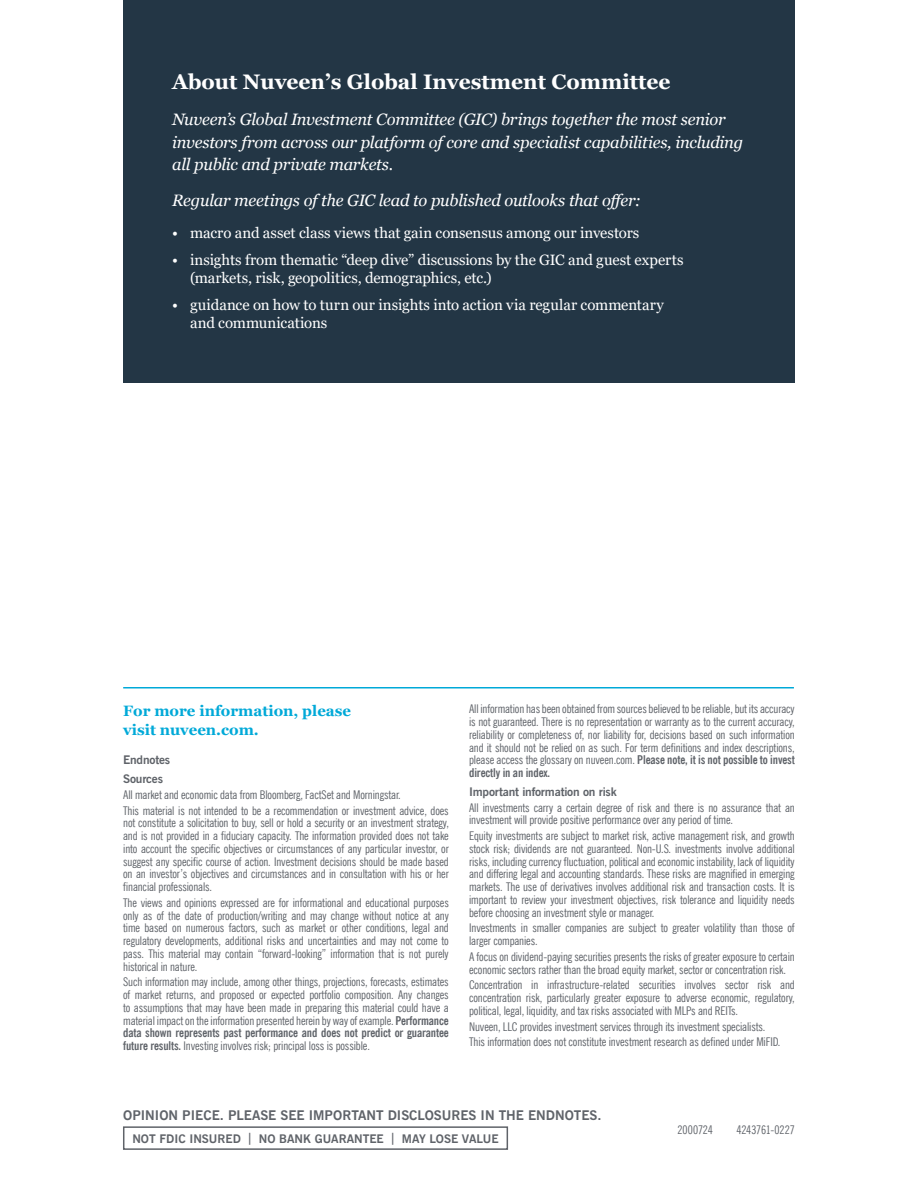
<style>
.page{position:relative;width:918px;height:1188px;background:#fff}
.page>*{position:absolute;margin:0;border:0;box-sizing:border-box;transform-origin:0 0}
.t1{font:700 21px "Georgia";color:#fff}
.Body_copy{font:italic 16.5px/22.5px "Georgia";letter-spacing:-.015em;color:#fff}
.t2{font:15px/18px "Georgia";letter-spacing:-.005em;color:#fff}
.Call_to_action{font:700 15px/19.5px "Georgia";color:#00a9d8}
.Use_disclosure{font:700 13.5px "News Gothic BT";color:#5f6369}
._8_pt_disclosure_justified{font:condensed 12px/12.8px "News Gothic BT";letter-spacing:-.01em;color:#5f6369;text-align:justify}
.Not_No_May_Bank_disclosure__Border{font:700 12px "News Gothic BT";color:#5f6369}
.Risk_Disclosure_heading{font:700 12px "News Gothic BT";letter-spacing:-.015em;color:#5f6369}
.Compliance_Code{font:condensed 12px "News Gothic BT";letter-spacing:-.01em;color:#5f6369}
.s1{font-weight:700}
</style>
<div class="page">
<hr style="left:123px;top:687px;width:671px;height:2px;background:#00a9d8">
<div style="left:123px;top:0;width:672px;height:382px;background:#233645"></div>
<div style="left:123px;top:1126px;width:385px;height:24px;border:2px solid #5f6369"></div>
<p class="t1" style="left:172px;top:69px;width:500px">About Nuveen’s Global Investment Committee</p>
<p class="Body_copy" style="left:172px;top:109px;width:573px">Nuveen’s Global Investment Committee (GIC) brings together the most senior investors from across our platform of core and specialist capabilities, including all public and private markets.</p>
<p class="Body_copy" style="left:172px;top:190px;width:471px">Regular meetings of the GIC lead to published outlooks that offer:</p>
<p class="t2" style="left:172px;top:224px;width:469px">• macro and asset class views that gain consensus among our investors</p>
<p class="t2" style="left:190px;top:251px;width:495px;text-indent:-18px">• insights from thematic “deep dive” discussions by the GIC and guest experts (markets, risk, geopolitics, demographics, etc.)</p>
<p class="t2" style="left:190px;top:296px;width:475px;text-indent:-18px">• guidance on how to turn our insights into action via regular commentary and communications</p>
<p class="Call_to_action" style="left:123px;top:701px;width:229px">For more information, please visit nuveen.com.</p>
<p class="Risk_Disclosure_heading" style="left:123px;top:753px;width:48px">Endnotes</p>
<p class="Risk_Disclosure_heading" style="left:123px;top:771px;width:41px">Sources</p>
<p class="_8_pt_disclosure_justified" style="left:123px;top:788px;width:279px">All market and economic data from Bloomberg, FactSet and Morningstar.</p>
<p class="_8_pt_disclosure_justified" style="left:123px;top:804px;width:327px">This material is not intended to be a recommendation or investment advice, does not constitute a solicitation to buy, sell or hold a security or an investment strategy, and is not provided in a fiduciary capacity. The information provided does not take into account the specific objectives or circumstances of any particular investor, or suggest any specific course of action. Investment decisions should be made based on an investor’s objectives and circumstances and in consultation with his or her financial professionals.</p>
<p class="_8_pt_disclosure_justified" style="left:123px;top:896px;width:327px">The views and opinions expressed are for informational and educational purposes only as of the date of production/writing and may change without notice at any time based on numerous factors, such as market or other conditions, legal and regulatory developments, additional risks and uncertainties and may not come to pass. This material may contain “forward-looking” information that is not purely historical in nature.</p>
<p class="_8_pt_disclosure_justified" style="left:123px;top:976px;width:327px">Such information may include, among other things, projections, forecasts, estimates of market returns, and proposed or expected portfolio composition. Any changes to assumptions that may have been made in preparing this material could have a material impact on the information presented herein by way of example. <span class="s1">Performance data shown represents past performance and does not predict or guarantee future results.</span> Investing involves risk; principal loss is possible.</p>
<p class="_8_pt_disclosure_justified" style="left:469px;top:703px;width:327px">All information has been obtained from sources believed to be reliable, but its accuracy is not guaranteed. There is no representation or warranty as to the current accuracy, reliability or completeness of, nor liability for, decisions based on such information and it should not be relied on as such. For term definitions and index descriptions, please access the glossary on nuveen.com. <span class="s1">Please note, it is not possible to invest directly in an index.</span></p>
<p class="Risk_Disclosure_heading" style="left:469px;top:784px;width:149px">Important information on risk</p>
<p class="_8_pt_disclosure_justified" style="left:469px;top:801px;width:327px">All investments carry a certain degree of risk and there is no assurance that an investment will provide positive performance over any period of time.</p>
<p class="_8_pt_disclosure_justified" style="left:469px;top:829px;width:327px">Equity investments are subject to market risk, active management risk, and growth stock risk; dividends are not guaranteed. Non-U.S. investments involve additional risks, including currency fluctuation, political and economic instability, lack of liquidity and differing legal and accounting standards. These risks are magnified in emerging markets. The use of derivatives involves additional risk and transaction costs. It is important to review your investment objectives, risk tolerance and liquidity needs before choosing an investment style or manager.</p>
<p class="_8_pt_disclosure_justified" style="left:469px;top:922px;width:327px">Investments in smaller companies are subject to greater volatility than those of larger companies.</p>
<p class="_8_pt_disclosure_justified" style="left:469px;top:950px;width:327px">A focus on dividend-paying securities presents the risks of greater exposure to certain economic sectors rather than the broad equity market, sector or concentration risk.</p>
<p class="_8_pt_disclosure_justified" style="left:469px;top:979px;width:327px">Concentration in infrastructure-related securities involves sector risk and concentration risk, particularly greater exposure to adverse economic, regulatory, political, legal, liquidity, and tax risks associated with MLPs and REITs.</p>
<p class="_8_pt_disclosure_justified" style="left:469px;top:1020px;width:298px">Nuveen, LLC provides investment services through its investment specialists.</p>
<p class="_8_pt_disclosure_justified" style="left:469px;top:1036px;width:313px">This information does not constitute investment research as defined under MiFID.</p>
<p class="Use_disclosure" style="left:123px;top:1107px;width:480px">OPINION PIECE. PLEASE SEE IMPORTANT DISCLOSURES IN THE ENDNOTES.</p>
<p class="Not_No_May_Bank_disclosure__Border" style="left:132px;top:1131px;width:368px">NOT FDIC INSURED | NO BANK GUARANTEE | MAY LOSE VALUE</p>
<p class="Compliance_Code" style="left:678px;top:1122px;width:37px">2000724</p>
<p class="Compliance_Code" style="left:736px;top:1122px;width:60px">4243761-0227</p>
</div>
